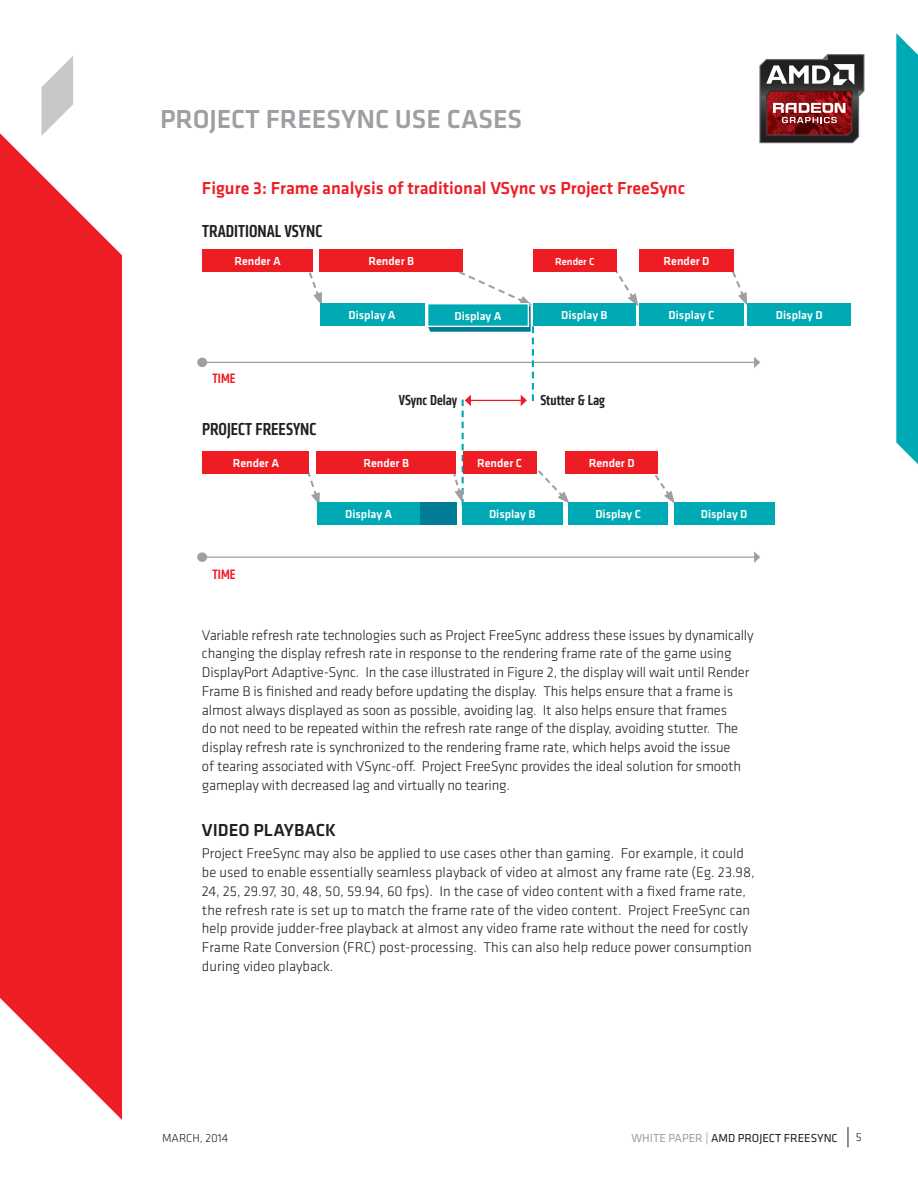
<style>
.page{position:relative;width:918px;height:1188px;background:#fff}
.page>*{position:absolute;margin:0;border:0;box-sizing:border-box;transform-origin:0 0}
.Main_Headers{font:500 27px "Klavika";color:#9d9fa2}
.Figure_Callout{font:500 18px "Klavika";color:#ee1d23}
.Table_Cell_text{font:500 condensed 18px "Klavika";color:#231f20}
.Body_Copy_Subhead{font:500 18px "Klavika";color:#231f20}
.Table_Cell_text-2{font:500 condensed 15px "Klavika";color:#231f20}
.t1{font:300 14.7px/18.9px "Klavika";letter-spacing:-.01em;color:#231f20}
.Table_Cell_text-3{font:500 condensed 14.1px "Klavika";color:#ee1d23}
.t2{font:500 12px "Klavika";color:#fff}
.t3{font:12px "Klavika";color:#231f20}
.t4{font:300 12px "Klavika";color:#231f20}
.t5{font:500 10.5px "Klavika";color:#fff}
.s1{color:#9d9fa2}
</style>
<div class="page">
<svg style="left:848px;top:1127px;width:1px;height:20px"></svg>
<svg style="left:0;top:133px;width:122px;height:987px;background:#f0383e"></svg>
<svg style="left:41px;top:56px;width:32px;height:80px"></svg>
<svg style="left:896px;top:33px;width:22px;height:431px;background:#13b0ba"></svg>
<svg style="left:759px;top:54px;width:105px;height:89px"></svg>
<svg style="left:309px;top:270px;width:13px;height:33px"></svg>
<svg style="left:600px;top:249px;width:38px;height:57px"></svg>
<svg style="left:732px;top:272px;width:15px;height:34px"></svg>
<hr style="left:202px;top:557px;width:553px;height:1px;background:#9d9fa2">
<svg style="left:754px;top:551px;width:6px;height:12px"></svg>
<div style="left:197px;top:552px;width:10px;height:10px;background:#9d9fa2;border-radius:50%"></div>
<hr style="left:202px;top:362px;width:553px;height:1px;background:#9d9fa2">
<svg style="left:754px;top:357px;width:6px;height:11px"></svg>
<div style="left:197px;top:358px;width:10px;height:9px;background:#9d9fa2;border-radius:50%"></div>
<div style="left:202px;top:250px;width:111px;height:22px;background:#ee1d23"></div>
<div style="left:320px;top:250px;width:143px;height:22px;background:#ee1d23"></div>
<div style="left:533px;top:250px;width:84px;height:22px;background:#ee1d23"></div>
<div style="left:639px;top:250px;width:95px;height:22px;background:#ee1d23"></div>
<div style="left:320px;top:303px;width:104px;height:23px;background:#00aab5"></div>
<div style="left:533px;top:303px;width:103px;height:23px;background:#00aab5"></div>
<div style="left:639px;top:303px;width:104px;height:23px;background:#00aab5"></div>
<div style="left:747px;top:303px;width:104px;height:23px;background:#00aab5"></div>
<svg style="left:305px;top:471px;width:15px;height:35px"></svg>
<svg style="left:653px;top:473px;width:22px;height:30px"></svg>
<svg style="left:428px;top:272px;width:142px;height:234px"></svg>
<div style="left:202px;top:451px;width:107px;height:22px;background:#ee1d23"></div>
<div style="left:316px;top:451px;width:140px;height:22px;background:#ee1d23"></div>
<div style="left:463px;top:451px;width:73px;height:22px;background:#ee1d23"></div>
<div style="left:566px;top:451px;width:92px;height:22px;background:#ee1d23"></div>
<div style="left:318px;top:503px;width:102px;height:22px;background:#00aab5"></div>
<div style="left:462px;top:503px;width:101px;height:22px;background:#00aab5"></div>
<div style="left:568px;top:503px;width:100px;height:22px;background:#00aab5"></div>
<div style="left:674px;top:503px;width:101px;height:22px;background:#00aab5"></div>
<div style="left:420px;top:503px;width:36px;height:22px;background:#007c97"></div>
<p class="Main_Headers" style="left:160px;top:101px;width:364px">PROJECT FREESYNC USE CASES</p>
<p class="Figure_Callout" style="left:202px;top:176px;width:485px">Figure 3: Frame analysis of traditional VSync vs Project FreeSync</p>
<p class="Table_Cell_text" style="left:202px;top:220px;width:122px">TRADITIONAL VSYNC</p>
<p class="t2" style="left:234px;top:253px;width:48px">Render A</p>
<p class="t2" style="left:369px;top:253px;width:47px">Render B</p>
<p class="t5" style="left:555px;top:254px;width:41px">Render C</p>
<p class="t2" style="left:664px;top:253px;width:47px">Render D</p>
<p class="Table_Cell_text-3" style="left:213px;top:370px;width:25px">TIME</p>
<p class="Table_Cell_text" style="left:202px;top:418px;width:116px">PROJECT FREESYNC</p>
<p class="t2" style="left:349px;top:307px;width:49px">Display A</p>
<p class="t2" style="left:454px;top:307px;width:49px">Display A</p>
<p class="t2" style="left:561px;top:307px;width:48px">Display B</p>
<p class="t2" style="left:669px;top:307px;width:47px">Display C</p>
<p class="t2" style="left:776px;top:307px;width:48px">Display D</p>
<p class="Table_Cell_text-2" style="left:399px;top:391px;width:60px">VSync Delay</p>
<p class="Table_Cell_text-2" style="left:540px;top:391px;width:66px">Stutter &amp; Lag</p>
<p class="t2" style="left:233px;top:455px;width:48px">Render A</p>
<p class="t2" style="left:363px;top:455px;width:47px">Render B</p>
<p class="t2" style="left:477px;top:455px;width:46px">Render C</p>
<p class="t2" style="left:589px;top:455px;width:47px">Render D</p>
<p class="Table_Cell_text-3" style="left:213px;top:565px;width:25px">TIME</p>
<p class="t2" style="left:345px;top:506px;width:49px">Display A</p>
<p class="t2" style="left:489px;top:506px;width:48px">Display B</p>
<p class="t2" style="left:595px;top:506px;width:47px">Display C</p>
<p class="t2" style="left:701px;top:506px;width:48px">Display D</p>
<p class="t1" style="left:202px;top:625px;width:553px">Variable refresh rate technologies such as Project FreeSync address these issues by dynamically changing the display refresh rate in response to the rendering frame rate of the game using DisplayPort Adaptive-Sync. In the case illustrated in Figure 2, the display will wait until Render Frame B is finished and ready before updating the display. This helps ensure that a frame is almost always displayed as soon as possible, avoiding lag. It also helps ensure that frames<br>do not need to be repeated within the refresh rate range of the display, avoiding stutter. The display refresh rate is synchronized to the rendering frame rate, which helps avoid the issue<br>of tearing associated with VSync-off. Project FreeSync provides the ideal solution for smooth gameplay with decreased lag and virtually no tearing.</p>
<p class="Body_Copy_Subhead" style="left:202px;top:818px;width:136px">VIDEO PLAYBACK</p>
<p class="t1" style="left:202px;top:844px;width:554px">Project FreeSync may also be applied to use cases other than gaming. For example, it could be used to enable essentially seamless playback of video at almost any frame rate (Eg. 23.98, 24, 25, 29.97, 30, 48, 50, 59.94, 60 fps). In the case of video content with a fixed frame rate, the refresh rate is set up to match the frame rate of the video content. Project FreeSync can help provide judder-free playback at almost any video frame rate without the need for costly Frame Rate Conversion (FRC) post-processing. This can also help reduce power consumption during video playback.</p>
<p class="t4" style="left:162px;top:1130px;width:68px">MARCH, 2014</p>
<p class="t3" style="left:631px;top:1130px;width:208px"><span class="s1">WHITE PAPER |</span> AMD PROJECT FREESYNC</p>
<p class="t4" style="left:856px;top:1130px;width:7px">5</p>
</div>
